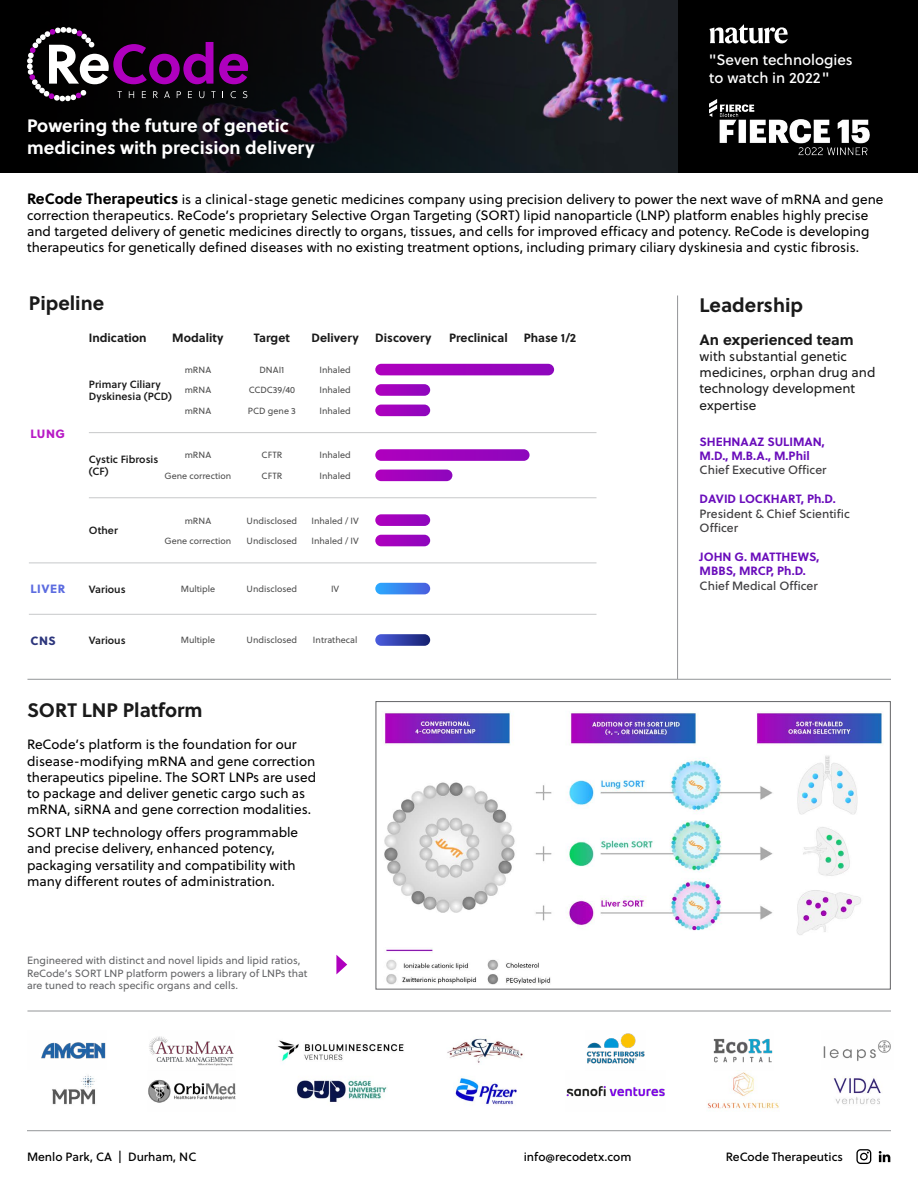
<style>
.page{position:relative;width:918px;height:1188px;background:#fff}
.page>*{position:absolute;margin:0;border:0;box-sizing:border-box;transform-origin:0 0}
.t1{font:700 19.5px "Soleil";color:#1a1a1a}
.t2{font:700 18px/21.6px "Soleil";color:#fff}
.t3{font:15px/18px "Soleil Bk";color:#fff}
.t4{font:700 15px "Soleil";color:#1a1a1a}
.t5{font:13.5px/16.2px "Soleil";color:#000}
.t6{font:13.5px/16.2px "Soleil";color:#1a1a1a}
.t7{font:700 12px/14.4px "Soleil";color:#6a0dbb}
.t8{font:12px/14.4px "Soleil Bk";color:#414042}
.t9{font:700 12px "Soleil";color:#1a1a1a}
.t10{font:12px "Soleil Bk";color:#000101}
.t11{font:12px "Soleil Xb";letter-spacing:.05em;color:#5c6ce0}
.t12{font:12px "Soleil Xb";color:#b71ac5}
.t13{font:12px "Soleil Xb";color:#2c357c}
.t14{font:10.5px/12.6px "Soleil";color:#636466}
.t15{font:10.5px/12.6px "Soleil Sb";color:#1a1a1a}
.t16{font:9px "Soleil";color:#4d4d4d}
.s1{font-weight:700;font-size:15px}
</style>
<div class="page">
<div style="left:677px;top:0;width:241px;height:173px;background:#000"></div>
<img style="left:604px;top:0;width:74px;height:173px">
<svg style="left:0;top:0;width:604px;height:173px;background:#15121c"></svg>
<svg style="left:27px;top:27px;width:221px;height:74px;background:#3d213f"></svg>
<svg style="left:80px;top:90px;width:7px;height:6px"></svg>
<svg style="left:709px;top:24px;width:79px;height:19px"></svg>
<img style="left:383px;top:711px;width:500px;height:274px">
<div style="left:376px;top:701px;width:514px;height:288px;border:1px solid #636466"></div>
<hr style="left:677px;top:296px;width:1px;height:383px;background:#939598">
<hr style="left:27px;top:679px;width:864px;height:1px;background:#939598">
<hr style="left:27px;top:1011px;width:864px;height:1px;background:#939598">
<img style="left:709px;top:99px;width:161px;height:57px">
<hr style="left:89px;top:432px;width:508px;height:1px;background:#c7c8ca">
<hr style="left:89px;top:497px;width:508px;height:1px;background:#c7c8ca">
<hr style="left:29px;top:563px;width:568px;height:1px;background:#c7c8ca">
<hr style="left:29px;top:614px;width:568px;height:1px;background:#c7c8ca">
<svg style="left:375px;top:364px;width:179px;height:11px;background:#9e04bd"></svg>
<svg style="left:375px;top:384px;width:55px;height:12px"></svg>
<svg style="left:375px;top:514px;width:55px;height:12px"></svg>
<svg style="left:375px;top:405px;width:55px;height:11px"></svg>
<svg style="left:375px;top:535px;width:55px;height:11px"></svg>
<svg style="left:375px;top:583px;width:55px;height:11px"></svg>
<svg style="left:375px;top:634px;width:55px;height:12px"></svg>
<svg style="left:375px;top:449px;width:155px;height:12px;background:#a20dc0"></svg>
<svg style="left:375px;top:470px;width:77px;height:11px"></svg>
<svg style="left:879px;top:1151px;width:11px;height:11px"></svg>
<hr style="left:27px;top:1130px;width:864px;height:1px;background:#939598">
<img style="left:707px;top:1072px;width:73px;height:38px">
<img style="left:714px;top:1038px;width:59px;height:25px">
<img style="left:41px;top:1042px;width:65px;height:63px">
<img style="left:148px;top:1036px;width:87px;height:67px">
<img style="left:447px;top:1038px;width:76px;height:25px">
<img style="left:455px;top:1078px;width:62px;height:27px">
<img style="left:586px;top:1033px;width:59px;height:31px">
<img style="left:566px;top:1086px;width:99px;height:11px">
<img style="left:823px;top:1040px;width:68px;height:65px">
<img style="left:297px;top:1080px;width:90px;height:22px">
<img style="left:278px;top:1040px;width:126px;height:21px">
<svg style="left:856px;top:1149px;width:15px;height:15px"></svg>
<svg style="left:336px;top:955px;width:11px;height:19px"></svg>
<h2 class="t2" style="left:27px;top:114px;width:289px">Powering the future of genetic medicines with precision delivery</h2>
<p class="t3" style="left:709px;top:51px;width:145px">"Seven technologies to watch in 2022"</p>
<p class="t5" style="left:27px;top:190px;width:858px"><span class="s1">ReCode Therapeutics</span> is a clinical-stage genetic medicines company using precision delivery to power the next wave of mRNA and gene correction therapeutics. ReCode’s proprietary Selective Organ Targeting (SORT) lipid nanoparticle (LNP) platform enables highly precise and targeted delivery of genetic medicines directly to organs, tissues, and cells for improved efficacy and potency. ReCode is developing therapeutics for genetically defined diseases with no existing treatment options, including primary ciliary dyskinesia and cystic fibrosis.</p>
<h1 class="t1" style="left:29px;top:288px;width:77px">Pipeline</h1>
<p class="t9" style="left:89px;top:329px;width:59px">Indication</p>
<p class="t9" style="left:172px;top:329px;width:53px">Modality</p>
<p class="t9" style="left:254px;top:329px;width:37px">Target</p>
<p class="t12" style="left:30px;top:425px;width:36px">LUNG</p>
<p class="t15" style="left:89px;top:377px;width:85px">Primary Ciliary<br>Dyskinesia (PCD)</p>
<p class="t16" style="left:185px;top:363px;width:28px">mRNA</p>
<p class="t16" style="left:185px;top:384px;width:28px">mRNA</p>
<p class="t16" style="left:185px;top:404px;width:28px">mRNA</p>
<p class="t15" style="left:89px;top:452px;width:71px">Cystic Fibrosis (CF)</p>
<p class="t16" style="left:185px;top:449px;width:28px">mRNA</p>
<p class="t16" style="left:165px;top:469px;width:68px">Gene correction</p>
<p class="t15" style="left:89px;top:523px;width:31px">Other</p>
<p class="t16" style="left:185px;top:514px;width:28px">mRNA</p>
<p class="t16" style="left:165px;top:534px;width:68px">Gene correction</p>
<p class="t16" style="left:259px;top:363px;width:26px">DNAI1</p>
<p class="t16" style="left:249px;top:384px;width:48px">CCDC39/40</p>
<p class="t16" style="left:248px;top:404px;width:50px">PCD gene 3</p>
<p class="t16" style="left:262px;top:449px;width:22px">CFTR</p>
<p class="t16" style="left:262px;top:469px;width:22px">CFTR</p>
<p class="t16" style="left:247px;top:514px;width:52px">Undisclosed</p>
<p class="t16" style="left:247px;top:534px;width:52px">Undisclosed</p>
<p class="t9" style="left:312px;top:329px;width:49px">Delivery</p>
<p class="t9" style="left:375px;top:329px;width:58px">Discovery</p>
<p class="t9" style="left:449px;top:329px;width:60px">Preclinical</p>
<p class="t9" style="left:524px;top:329px;width:54px">Phase 1/2</p>
<p class="t16" style="left:319px;top:363px;width:33px">Inhaled</p>
<p class="t16" style="left:319px;top:384px;width:33px">Inhaled</p>
<p class="t16" style="left:319px;top:404px;width:33px">Inhaled</p>
<p class="t16" style="left:319px;top:449px;width:33px">Inhaled</p>
<p class="t16" style="left:319px;top:469px;width:33px">Inhaled</p>
<p class="t16" style="left:311px;top:514px;width:49px">Inhaled / IV</p>
<p class="t16" style="left:311px;top:534px;width:49px">Inhaled / IV</p>
<p class="t11" style="left:30px;top:579px;width:37px">LIVER</p>
<p class="t13" style="left:30px;top:631px;width:27px">CNS</p>
<p class="t15" style="left:89px;top:582px;width:38px">Various</p>
<p class="t16" style="left:181px;top:582px;width:36px">Multiple</p>
<p class="t16" style="left:247px;top:582px;width:52px">Undisclosed</p>
<p class="t16" style="left:331px;top:582px;width:10px">IV</p>
<p class="t15" style="left:89px;top:633px;width:38px">Various</p>
<p class="t16" style="left:181px;top:634px;width:36px">Multiple</p>
<p class="t16" style="left:247px;top:634px;width:52px">Undisclosed</p>
<p class="t16" style="left:313px;top:634px;width:46px">Intrathecal</p>
<h1 class="t1" style="left:27px;top:695px;width:177px">SORT LNP Platform</h1>
<p class="t5" style="left:27px;top:736px;width:290px">ReCode’s platform is the foundation for our disease-modifying mRNA and gene correction therapeutics pipeline. The SORT LNPs are used to package and deliver genetic cargo such as mRNA, siRNA and gene correction modalities.</p>
<p class="t5" style="left:27px;top:824px;width:273px">SORT LNP technology offers programmable and precise delivery, enhanced potency, packaging versatility and compatibility with many different routes of administration.</p>
<p class="t14" style="left:27px;top:954px;width:282px">Engineered with distinct and novel lipids and lipid ratios,<br>ReCode’s SORT LNP platform powers a library of LNPs that are tuned to reach specific organs and cells.</p>
<h1 class="t1" style="left:700px;top:290px;width:105px">Leadership</h1>
<p class="t4" style="left:700px;top:328px;width:156px">An experienced team</p>
<p class="t6" style="left:700px;top:348px;width:177px">with substantial genetic medicines, orphan drug and technology development expertise</p>
<p class="t7" style="left:700px;top:433px;width:127px">SHEHNAAZ SULIMAN,<br>M.D., M.B.A., M.Phil</p>
<p class="t8" style="left:700px;top:462px;width:128px">Chief Executive Officer</p>
<p class="t7" style="left:700px;top:491px;width:138px">DAVID LOCKHART, Ph.D.</p>
<p class="t8" style="left:700px;top:506px;width:152px">President &amp; Chief Scientific<br>Officer</p>
<p class="t7" style="left:700px;top:549px;width:121px">JOHN G. MATTHEWS,<br>MBBS, MRCP, Ph.D.</p>
<p class="t8" style="left:700px;top:578px;width:120px">Chief Medical Officer</p>
<p class="t10" style="left:27px;top:1148px;width:171px">Menlo Park, CA | Durham, NC</p>
<p class="t10" style="left:524px;top:1148px;width:109px">info@recodetx.com</p>
<p class="t10" style="left:726px;top:1148px;width:119px">ReCode Therapeutics</p>
</div>
